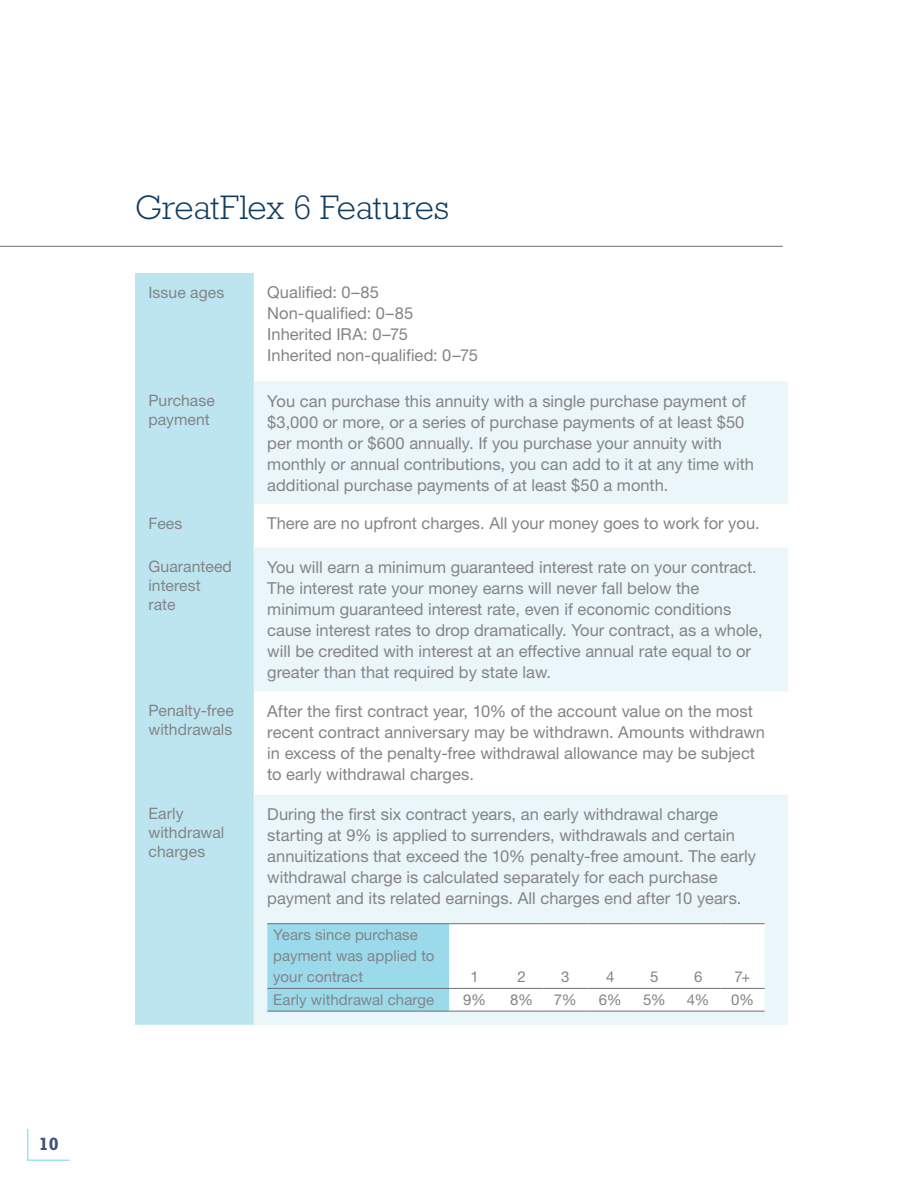
<style>
.page{position:relative;width:918px;height:1188px;background:#fff}
.page>*{position:absolute;margin:0;border:0;box-sizing:border-box;transform-origin:0 0}
.t1{font:300 34.5px "Rockwell Std";letter-spacing:-.01em;color:#0e3b60}
.t2{font:700 18px "Rockwell Std";color:#3e5375}
.t3{font:16.5px/21px "Helvetica Neue LT Std";color:#848487}
.t4{font:15.75px/18.9px "Helvetica Neue LT Std";letter-spacing:.005em;color:#848487}
.t5{font:15px/21px "Helvetica Neue LT Std";letter-spacing:.005em;color:#848487}
</style>
<div class="page">
<svg style="left:27px;top:1129px;width:43px;height:32px"></svg>
<div style="left:135px;top:273px;width:119px;height:752px;background:#bce5f0"></div>
<svg style="left:254px;top:381px;width:534px;height:644px;fill:#eaf6f9"></svg>
<svg style="left:267px;top:924px;width:498px;height:87px"></svg>
<hr style="left:267px;top:923px;width:182px;height:1px;background:#6d6f73">
<hr style="left:449px;top:923px;width:51px;height:1px;background:#6d6f73">
<hr style="left:500px;top:923px;width:43px;height:1px;background:#6d6f73">
<hr style="left:543px;top:923px;width:45px;height:1px;background:#6d6f73">
<hr style="left:588px;top:923px;width:45px;height:1px;background:#6d6f73">
<hr style="left:633px;top:923px;width:43px;height:1px;background:#6d6f73">
<hr style="left:676px;top:923px;width:44px;height:1px;background:#6d6f73">
<hr style="left:720px;top:923px;width:45px;height:1px;background:#6d6f73">
<hr style="left:267px;top:988px;width:182px;height:1px;background:#6d6f73">
<hr style="left:267px;top:1011px;width:182px;height:1px;background:#6d6f73">
<hr style="left:449px;top:988px;width:51px;height:1px;background:#6d6f73">
<hr style="left:500px;top:988px;width:43px;height:1px;background:#6d6f73">
<hr style="left:543px;top:988px;width:45px;height:1px;background:#6d6f73">
<hr style="left:588px;top:988px;width:45px;height:1px;background:#6d6f73">
<hr style="left:633px;top:988px;width:43px;height:1px;background:#6d6f73">
<hr style="left:676px;top:988px;width:44px;height:1px;background:#6d6f73">
<hr style="left:720px;top:988px;width:45px;height:1px;background:#6d6f73">
<hr style="left:449px;top:1011px;width:51px;height:1px;background:#6d6f73">
<hr style="left:500px;top:1011px;width:43px;height:1px;background:#6d6f73">
<hr style="left:543px;top:1011px;width:45px;height:1px;background:#6d6f73">
<hr style="left:588px;top:1011px;width:45px;height:1px;background:#6d6f73">
<hr style="left:633px;top:1011px;width:43px;height:1px;background:#6d6f73">
<hr style="left:676px;top:1011px;width:44px;height:1px;background:#6d6f73">
<hr style="left:720px;top:1011px;width:45px;height:1px;background:#6d6f73">
<hr style="left:0;top:246px;width:782px;height:1px;background:#6d6f73">
<p class="t2" style="left:39px;top:1133px;width:21px">10</p>
<h1 class="t1" style="left:135px;top:188px;width:316px">GreatFlex 6 Features</h1>
<p class="t4" style="left:148px;top:282px;width:77px">Issue ages</p>
<p class="t3" style="left:267px;top:282px;width:212px">Qualified: 0–85<br>Non-qualified: 0–85<br>Inherited IRA: 0–75<br>Inherited non-qualified: 0–75</p>
<p class="t4" style="left:148px;top:391px;width:68px">Purchase payment</p>
<p class="t3" style="left:267px;top:390px;width:488px">You can purchase this annuity with a single purchase payment of $3,000 or more, or a series of purchase payments of at least $50 per month or $600 annually. If you purchase your annuity with monthly or annual contributions, you can add to it at any time with additional purchase payments of at least $50 a month.</p>
<p class="t4" style="left:148px;top:514px;width:35px">Fees</p>
<p class="t3" style="left:267px;top:513px;width:494px">There are no upfront charges. All your money goes to work for you.</p>
<p class="t4" style="left:148px;top:557px;width:85px">Guaranteed interest<br>rate</p>
<p class="t3" style="left:267px;top:556px;width:497px">You will earn a minimum guaranteed interest rate on your contract.<br>The interest rate your money earns will never fall below the minimum guaranteed interest rate, even if economic conditions cause interest rates to drop dramatically. Your contract, as a whole, will be credited with interest at an effective annual rate equal to or greater than that required by state law.</p>
<p class="t4" style="left:148px;top:701px;width:87px">Penalty-free withdrawals</p>
<p class="t3" style="left:267px;top:700px;width:499px">After the first contract year, 10% of the account value on the most recent contract anniversary may be withdrawn. Amounts withdrawn in excess of the penalty-free withdrawal allowance may be subject to early withdrawal charges.</p>
<p class="t4" style="left:148px;top:804px;width:77px">Early withdrawal charges</p>
<p class="t3" style="left:267px;top:803px;width:490px">During the first six contract years, an early withdrawal charge starting at 9% is applied to surrenders, withdrawals and certain annuitizations that exceed the 10% penalty-free amount. The early withdrawal charge is calculated separately for each purchase payment and its related earnings. All charges end after 10 years.</p>
<p class="t5" style="left:273px;top:924px;width:163px">Years since purchase payment was applied to your contract</p>
<p class="t5" style="left:470px;top:966px;width:10px">1</p>
<p class="t5" style="left:517px;top:966px;width:10px">2</p>
<p class="t5" style="left:561px;top:966px;width:10px">3</p>
<p class="t5" style="left:606px;top:966px;width:10px">4</p>
<p class="t5" style="left:650px;top:966px;width:10px">5</p>
<p class="t5" style="left:694px;top:966px;width:10px">6</p>
<p class="t5" style="left:735px;top:966px;width:17px">7+</p>
<p class="t5" style="left:273px;top:989px;width:163px">Early withdrawal charge</p>
<p class="t5" style="left:463px;top:989px;width:24px">9%</p>
<p class="t5" style="left:510px;top:989px;width:24px">8%</p>
<p class="t5" style="left:554px;top:989px;width:24px">7%</p>
<p class="t5" style="left:599px;top:989px;width:24px">6%</p>
<p class="t5" style="left:643px;top:989px;width:24px">5%</p>
<p class="t5" style="left:687px;top:989px;width:24px">4%</p>
<p class="t5" style="left:731px;top:989px;width:24px">0%</p>
</div>
